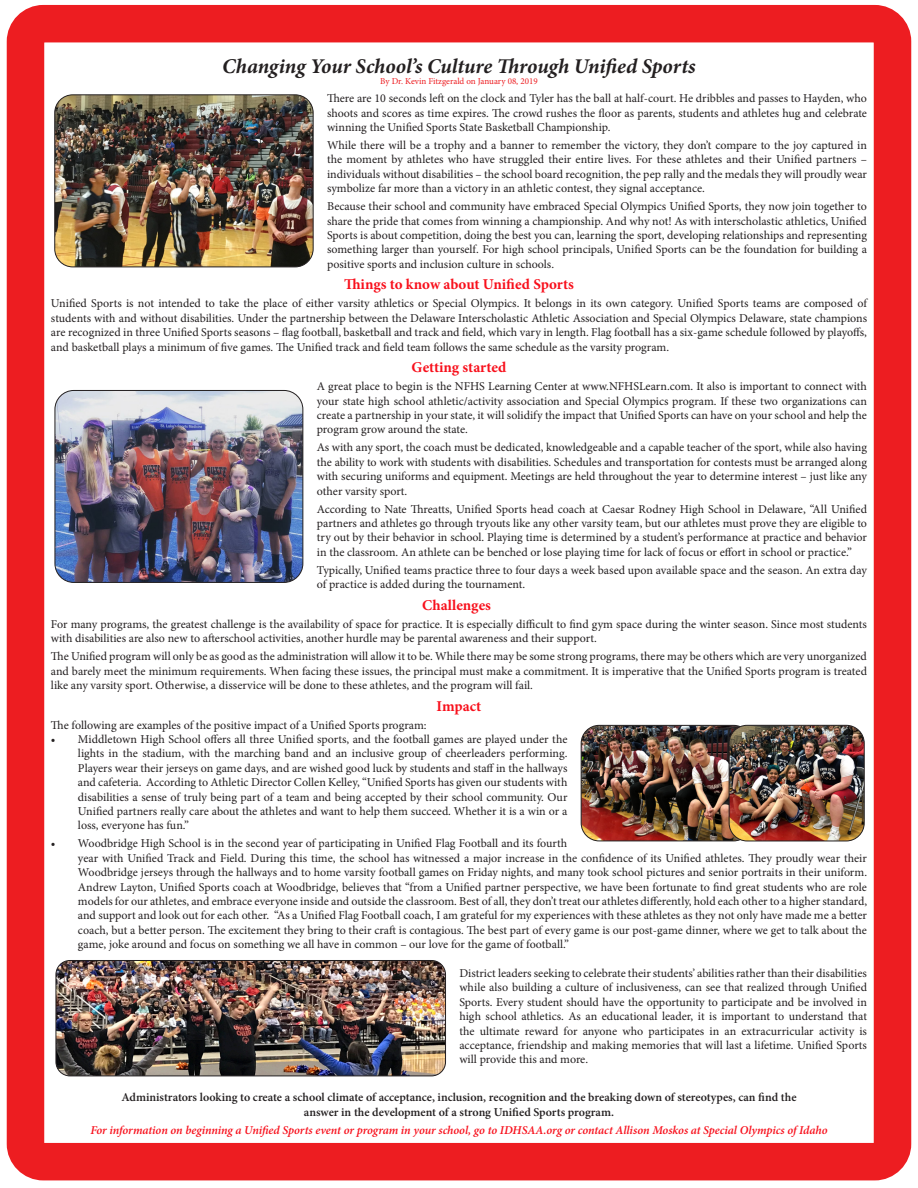
<style>
.page{position:relative;width:918px;height:1188px;background:#fff}
.page>*{position:absolute;margin:0;border:0;box-sizing:border-box;transform-origin:0 0}
.t1{font:italic 700 21px "Minion Pro";letter-spacing:-.005em;color:#231f20}
.t2{font:700 15px "Minion Pro";color:#f8101c}
.t3{font:12px/14.4px "Minion Pro";color:#231f20;text-align:justify}
.t4{font:600 12px/14.4px "Minion Pro";color:#231f20;text-align:center}
.t5{font:italic 600 12px "Minion Pro";letter-spacing:-.005em;color:#f8101c}
.t6{font:9px "Minion Pro";color:#ed1d21}
</style>
<div class="page">
<div style="left:7px;top:5px;width:904px;height:1175px;border:38px solid #ed1d21;border-radius:18px"></div>
<img style="left:581px;top:725px;width:148px;height:116px">
<div style="left:581px;top:725px;width:171px;height:116px;border:1px solid #231f20;border-radius:18px"></div>
<img style="left:56px;top:390px;width:247px;height:192px">
<div style="left:54px;top:390px;width:249px;height:193px;border:1px solid #231f20;border-radius:19px"></div>
<img style="left:55px;top:96px;width:257px;height:171px">
<div style="left:54px;top:94px;width:260px;height:173px;border:1px solid #231f20;border-radius:18px"></div>
<img style="left:729px;top:725px;width:135px;height:116px">
<div style="left:729px;top:725px;width:135px;height:116px;border:1px solid #231f20;border-radius:18px"></div>
<img style="left:56px;top:960px;width:390px;height:116px">
<div style="left:56px;top:960px;width:390px;height:116px;border:1px solid #231f20;border-radius:14px"></div>
<p class="t1" style="left:222px;top:52px;width:475px">Changing Your School’s Culture Through Unified Sports</p>
<p class="t6" style="left:380px;top:75px;width:159px">By Dr. Kevin Fitzgerald on January 08, 2019</p>
<p class="t3" style="left:327px;top:91px;width:542px">There are 10 seconds left on the clock and Tyler has the ball at half-court. He dribbles and passes to Hayden, who shoots and scores as time expires. The crowd rushes the floor as parents, students and athletes hug and celebrate winning the Unified Sports State Basketball Championship.</p>
<p class="t3" style="left:327px;top:138px;width:541px">While there will be a trophy and a banner to remember the victory, they don’t compare to the joy captured in the moment by athletes who have struggled their entire lives. For these athletes and their Unified partners – individuals without disabilities – the school board recognition, the pep rally and the medals they will proudly wear symbolize far more than a victory in an athletic contest, they signal acceptance.</p>
<p class="t3" style="left:327px;top:199px;width:542px">Because their school and community have embraced Special Olympics Unified Sports, they now join together to share the pride that comes from winning a championship. And why not! As with interscholastic athletics, Unified Sports is about competition, doing the best you can, learning the sport, developing relationships and representing something larger than yourself. For high school principals, Unified Sports can be the foundation for building a positive sports and inclusion culture in schools.</p>
<p class="t2" style="left:344px;top:274px;width:231px">Things to know about Unified Sports</p>
<p class="t3" style="left:51px;top:296px;width:818px">Unified Sports is not intended to take the place of either varsity athletics or Special Olympics. It belongs in its own category. Unified Sports teams are composed of students with and without disabilities. Under the partnership between the Delaware Interscholastic Athletic Association and Special Olympics Delaware, state champions are recognized in three Unified Sports seasons – flag football, basketball and track and field, which vary in length. Flag football has a six-game schedule followed by playoffs, and basketball plays a minimum of five games. The Unified track and field team follows the same schedule as the varsity program.</p>
<p class="t2" style="left:412px;top:357px;width:96px">Getting started</p>
<p class="t3" style="left:317px;top:379px;width:552px">A great place to begin is the NFHS Learning Center at www.NFHSLearn.com. It also is important to connect with your state high school athletic/activity association and Special Olympics program. If these two organizations can create a partnership in your state, it will solidify the impact that Unified Sports can have on your school and help the program grow around the state.</p>
<p class="t3" style="left:317px;top:440px;width:552px">As with any sport, the coach must be dedicated, knowledgeable and a capable teacher of the sport, while also having the ability to work with students with disabilities. Schedules and transportation for contests must be arranged along with securing uniforms and equipment. Meetings are held throughout the year to determine interest – just like any other varsity sport.</p>
<p class="t3" style="left:317px;top:502px;width:552px">According to Nate Threatts, Unified Sports head coach at Caesar Rodney High School in Delaware, “All Unified partners and athletes go through tryouts like any other varsity team, but our athletes must prove they are eligible to try out by their behavior in school. Playing time is determined by a student’s performance at practice and behavior in the classroom. An athlete can be benched or lose playing time for lack of focus or effort in school or practice.”</p>
<p class="t3" style="left:317px;top:563px;width:552px">Typically, Unified teams practice three to four days a week based upon available space and the season. An extra day of practice is added during the tournament.</p>
<p class="t2" style="left:422px;top:594px;width:70px">Challenges</p>
<p class="t3" style="left:51px;top:617px;width:818px">For many programs, the greatest challenge is the availability of space for practice. It is especially difficult to find gym space during the winter season. Since most students with disabilities are also new to afterschool activities, another hurdle may be parental awareness and their support.</p>
<p class="t3" style="left:51px;top:649px;width:818px">The Unified program will only be as good as the administration will allow it to be. While there may be some strong programs, there may be others which are very unorganized and barely meet the minimum requirements. When facing these issues, the principal must make a commitment. It is imperative that the Unified Sports program is treated like any varsity sport. Otherwise, a disservice will be done to these athletes, and the program will fail.</p>
<p class="t2" style="left:437px;top:695px;width:46px">Impact</p>
<p class="t3" style="left:51px;top:718px;width:377px">The following are examples of the positive impact of a Unified Sports program:</p>
<p class="t3" style="left:78px;top:732px;width:491px;text-indent:-27px">• Middletown High School offers all three Unified sports, and the football games are played under the lights in the stadium, with the marching band and an inclusive group of cheerleaders performing.<br>Players wear their jerseys on game days, and are wished good luck by students and staff in the hallways and cafeteria. According to Athletic Director Collen Kelley, “Unified Sports has given our students with disabilities a sense of truly being part of a team and being accepted by their school community. Our Unified partners really care about the athletes and want to help them succeed. Whether it is a win or a loss, everyone has fun.”</p>
<p class="t3" style="left:78px;top:836px;width:791px;text-align:left;text-indent:-27px">• Woodbridge High School is in the second year of participating in Unified Flag Football and its fourth<br>year with Unified Track and Field. During this time, the school has witnessed a major increase in the confidence of its Unified athletes. They proudly wear their Woodbridge jerseys through the hallways and to home varsity football games on Friday nights, and many took school pictures and senior portraits in their uniform.<br>Andrew Layton, Unified Sports coach at Woodbridge, believes that “from a Unified partner perspective, we have been fortunate to find great students who are role models for our athletes, and embrace everyone inside and outside the classroom. Best of all, they don’t treat our athletes differently, hold each other to a higher standard, and support and look out for each other. “As a Unified Flag Football coach, I am grateful for my experiences with these athletes as they not only have made me a better coach, but a better person. The excitement they bring to their craft is contagious. The best part of every game is our post-game dinner, where we get to talk about the game, joke around and focus on something we all have in common – our love for the game of football.”</p>
<p class="t3" style="left:459px;top:966px;width:409px">District leaders seeking to celebrate their students’ abilities rather than their disabilities while also building a culture of inclusiveness, can see that realized through Unified Sports. Every student should have the opportunity to participate and be involved in high school athletics. As an educational leader, it is important to understand that the ultimate reward for anyone who participates in an extracurricular activity is acceptance, friendship and making memories that will last a lifetime. Unified Sports will provide this and more.</p>
<p class="t4" style="left:121px;top:1090px;width:677px">Administrators looking to create a school climate of acceptance, inclusion, recognition and the breaking down of stereotypes, can find the answer in the development of a strong Unified Sports program.</p>
<p class="t5" style="left:90px;top:1121px;width:739px">For information on beginning a Unified Sports event or program in your school, go to IDHSAA.org or contact Allison Moskos at Special Olympics of Idaho</p>
</div>
